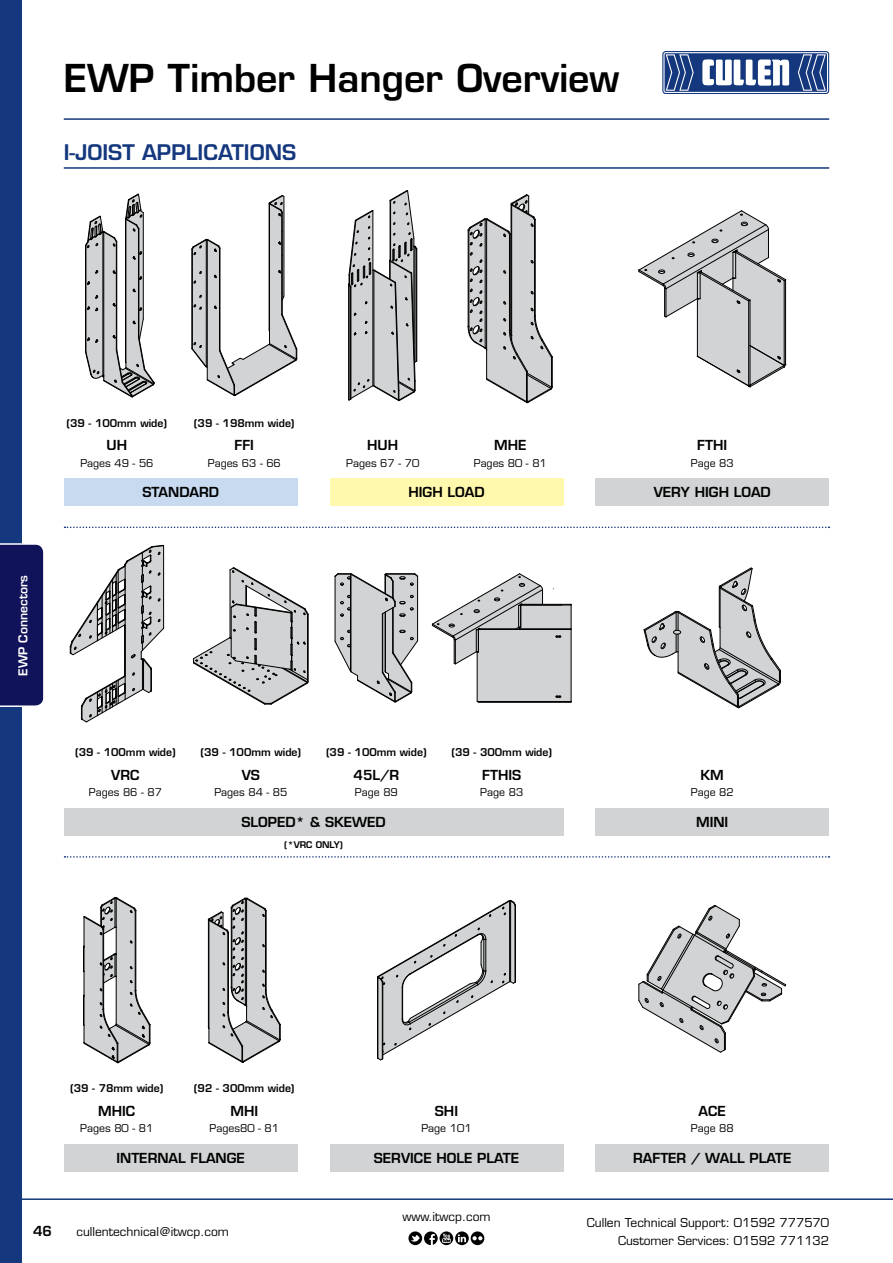
<style>
.page{position:relative;width:893px;height:1263px;background:#fff}
.page>*{position:absolute;margin:0;border:0;box-sizing:border-box;transform-origin:0 0}
.t1{font:600 37.5px "Eurostile LT Std";color:#000}
.t2{font:600 21px "Eurostile LT Std";color:#14377d}
.t3{font:600 13.5px "Eurostile LT Std";color:#000}
.t4{font:12px/18px "Eurostile LT Std";color:#000;text-align:right}
.t5{font:600 12px "Eurostile LT Std";color:#fff}
.t6{font:10.5px "Eurostile LT Std";color:#000}
.t7{font:600 10.5px "Eurostile LT Std";color:#000}
.t8{font:600 9px "Eurostile LT Std";color:#000}
</style>
<div class="page">
<div style="left:0;top:0;width:21px;height:1263px;background:#14377d"></div>
<svg style="left:408px;top:1231px;width:76px;height:14px"></svg>
<svg style="left:662px;top:51px;width:167px;height:43px"></svg>
<hr style="left:64px;top:118px;width:765px;height:2px;background:#14377d">
<div style="left:0;top:542px;width:44px;height:166px;background:#10125a"></div>
<div style="left:64px;top:478px;width:234px;height:28px;background:#c7daf0"></div>
<div style="left:330px;top:478px;width:233px;height:28px;background:#fff9ae"></div>
<div style="left:595px;top:1144px;width:234px;height:27px;background:#d1d3d4"></div>
<div style="left:64px;top:808px;width:499px;height:28px;background:#d1d3d4"></div>
<div style="left:64px;top:1144px;width:234px;height:27px;background:#d1d3d4"></div>
<div style="left:330px;top:1144px;width:233px;height:27px;background:#d1d3d4"></div>
<div style="left:595px;top:478px;width:234px;height:28px;background:#d1d3d4"></div>
<div style="left:595px;top:808px;width:234px;height:28px;background:#d1d3d4"></div>
<hr style="left:64px;top:167px;width:765px;height:2px;background:#14377d">
<svg style="left:65px;top:526px;width:764px;height:2px"></svg>
<svg style="left:65px;top:856px;width:764px;height:2px"></svg>
<svg style="left:70px;top:545px;width:94px;height:177px"></svg>
<hr style="left:97px;top:603px;width:1px;height:38px;background:#000">
<svg style="left:644px;top:567px;width:137px;height:141px"></svg>
<svg style="left:193px;top:567px;width:116px;height:138px"></svg>
<svg style="left:638px;top:905px;width:148px;height:147px"></svg>
<svg style="left:83px;top:897px;width:68px;height:166px"></svg>
<svg style="left:208px;top:898px;width:73px;height:165px"></svg>
<svg style="left:85px;top:194px;width:70px;height:203px"></svg>
<svg style="left:191px;top:195px;width:106px;height:201px"></svg>
<svg style="left:348px;top:190px;width:70px;height:211px"></svg>
<svg style="left:377px;top:900px;width:139px;height:160px"></svg>
<svg style="left:468px;top:194px;width:85px;height:209px"></svg>
<svg style="left:335px;top:573px;width:83px;height:130px"></svg>
<svg style="left:638px;top:210px;width:148px;height:177px"></svg>
<svg style="left:432px;top:573px;width:140px;height:130px"></svg>
<hr style="left:521px;top:605px;width:50px;height:1px;background:#000">
<hr style="left:21px;top:1198px;width:872px;height:2px;background:#14377d">
<h1 class="t1" style="left:64px;top:55px;width:557px">EWP Timber Hanger Overview</h1>
<h2 class="t2" style="left:64px;top:139px;width:234px">I-JOIST APPLICATIONS</h2>
<p class="t5" style="left:16px;top:676px;width:102px;rotate:-90deg">EWP Connectors</p>
<p class="t7" style="left:66px;top:416px;width:102px">(39 - 100mm wide)</p>
<p class="t3" style="left:107px;top:437px;width:22px">UH</p>
<p class="t6" style="left:80px;top:457px;width:75px">Pages 49 - 56</p>
<p class="t7" style="left:194px;top:416px;width:102px">(39 - 198mm wide)</p>
<p class="t3" style="left:235px;top:437px;width:21px">FFI</p>
<p class="t6" style="left:208px;top:457px;width:75px">Pages 63 - 66</p>
<p class="t3" style="left:367px;top:437px;width:32px">HUH</p>
<p class="t6" style="left:346px;top:457px;width:75px">Pages 67 - 70</p>
<p class="t3" style="left:494px;top:437px;width:34px">MHE</p>
<p class="t6" style="left:474px;top:457px;width:75px">Pages 80 - 81</p>
<p class="t3" style="left:142px;top:484px;width:78px">STANDARD</p>
<p class="t3" style="left:408px;top:484px;width:78px">HIGH LOAD</p>
<p class="t7" style="left:75px;top:746px;width:102px">(39 - 100mm wide)</p>
<p class="t7" style="left:201px;top:746px;width:102px">(39 - 100mm wide)</p>
<p class="t7" style="left:326px;top:746px;width:102px">(39 - 100mm wide)</p>
<p class="t7" style="left:451px;top:746px;width:102px">(39 - 300mm wide)</p>
<p class="t3" style="left:111px;top:766px;width:30px">VRC</p>
<p class="t6" style="left:89px;top:786px;width:75px">Pages 86 - 87</p>
<p class="t3" style="left:242px;top:766px;width:20px">VS</p>
<p class="t6" style="left:214px;top:786px;width:75px">Pages 84 - 85</p>
<p class="t3" style="left:353px;top:766px;width:47px">45L/R</p>
<p class="t6" style="left:355px;top:786px;width:44px">Page 89</p>
<p class="t3" style="left:482px;top:766px;width:40px">FTHIS</p>
<p class="t6" style="left:480px;top:786px;width:44px">Page 83</p>
<p class="t3" style="left:241px;top:813px;width:146px">SLOPED* &amp; SKEWED</p>
<p class="t8" style="left:284px;top:839px;width:60px">(*VRC ONLY)</p>
<p class="t3" style="left:697px;top:437px;width:31px">FTHI</p>
<p class="t6" style="left:691px;top:457px;width:44px">Page 83</p>
<p class="t3" style="left:654px;top:484px;width:119px">VERY HIGH LOAD</p>
<p class="t3" style="left:701px;top:766px;width:25px">KM</p>
<p class="t6" style="left:691px;top:786px;width:44px">Page 82</p>
<p class="t3" style="left:696px;top:813px;width:34px">MINI</p>
<p class="t7" style="left:70px;top:1082px;width:95px">(39 - 78mm wide)</p>
<p class="t3" style="left:98px;top:1102px;width:39px">MHIC</p>
<p class="t6" style="left:80px;top:1122px;width:75px">Pages 80 - 81</p>
<p class="t7" style="left:194px;top:1082px;width:102px">(92 - 300mm wide)</p>
<p class="t3" style="left:230px;top:1102px;width:29px">MHI</p>
<p class="t6" style="left:210px;top:1122px;width:71px">Pages80 - 81</p>
<p class="t3" style="left:435px;top:1102px;width:25px">SHI</p>
<p class="t6" style="left:421px;top:1122px;width:52px">Page 101</p>
<p class="t3" style="left:116px;top:1149px;width:130px">INTERNAL FLANGE</p>
<p class="t3" style="left:374px;top:1149px;width:147px">SERVICE HOLE PLATE</p>
<p class="t3" style="left:699px;top:1102px;width:29px">ACE</p>
<p class="t6" style="left:691px;top:1122px;width:44px">Page 88</p>
<p class="t3" style="left:633px;top:1149px;width:160px">RAFTER / WALL PLATE</p>
<p class="t4" style="left:402px;top:1208px;width:90px">www.itwcp.com</p>
<p class="t3" style="left:33px;top:1223px;width:21px">46</p>
<p class="t4" style="left:77px;top:1222px;width:154px">cullentechnical@itwcp.com</p>
<p class="t4" style="left:587px;top:1213px;width:244px">Cullen Technical Support: 01592 777570<br>Customer Services: 01592 771132</p>
</div>
